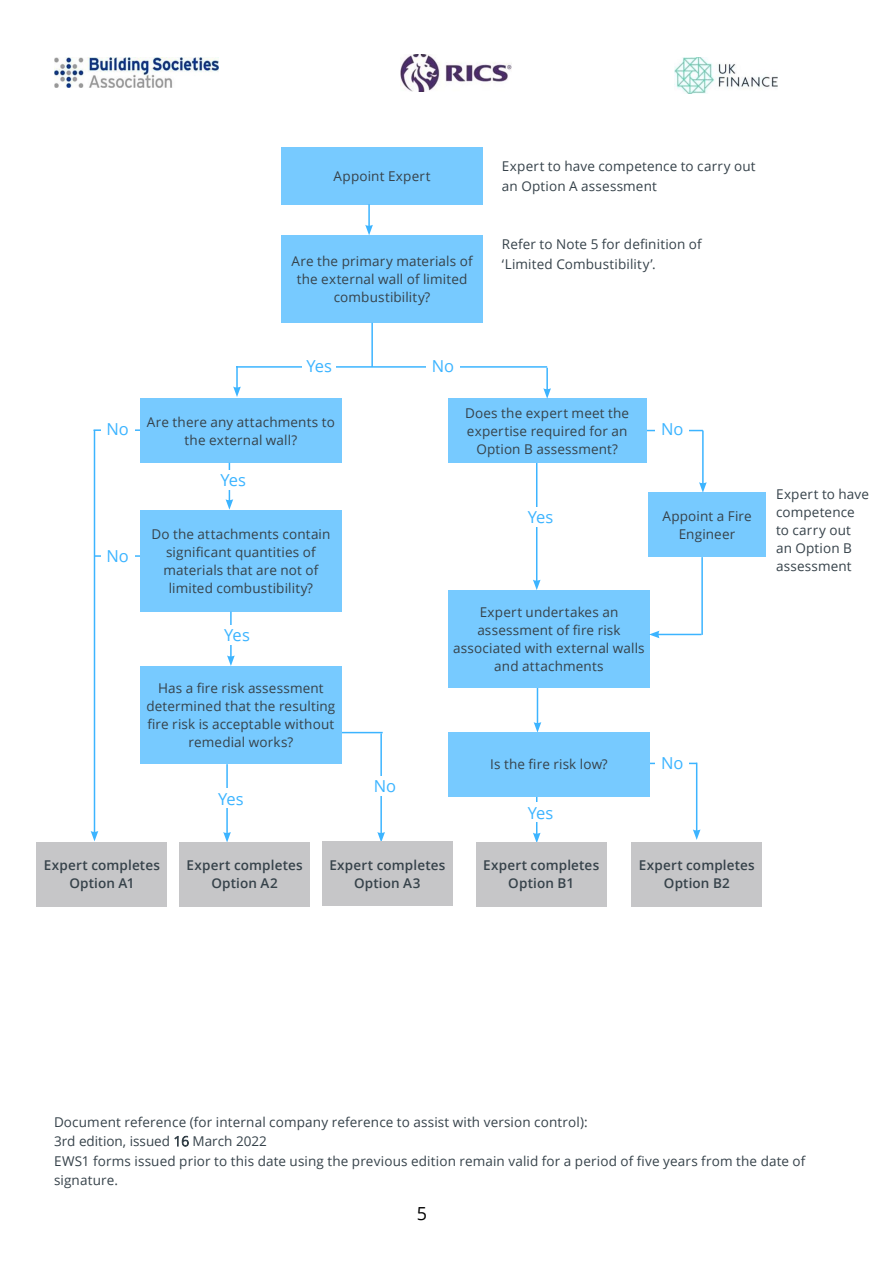
<style>
.page{position:relative;width:893px;height:1263px;background:#fff}
.page>*{position:absolute;margin:0;border:0;box-sizing:border-box;transform-origin:0 0}
.t1{font:18px "Open Sans";color:#000}
.t2{font:16.5px "Open Sans";color:#3cb4ff}
.t3{font:13.5px/18px "Open Sans";letter-spacing:.01em;color:#36424a;text-align:center}
.t4{font:600 13.5px/18px "Open Sans";letter-spacing:.01em;color:#36424a;text-align:center}
.s1{font-weight:300}
</style>
<div class="page">
<img style="left:54px;top:57px;width:165px;height:31px">
<img style="left:401px;top:54px;width:110px;height:38px">
<img style="left:675px;top:58px;width:102px;height:35px">
<hr style="left:380px;top:733px;width:2px;height:101px;background:#3cb4ff">
<svg style="left:377px;top:832px;width:8px;height:9px"></svg>
<hr style="left:588px;top:763px;width:109px;height:1px;background:#3cb4ff">
<hr style="left:594px;top:430px;width:109px;height:1px;background:#3cb4ff">
<hr style="left:536px;top:753px;width:1px;height:82px;background:#3cb4ff">
<svg style="left:533px;top:833px;width:8px;height:9px"></svg>
<hr style="left:537px;top:605px;width:1px;height:119px;background:#3cb4ff">
<svg style="left:534px;top:722px;width:7px;height:10px"></svg>
<hr style="left:319px;top:732px;width:64px;height:1px;background:#3cb4ff">
<hr style="left:94px;top:555px;width:68px;height:2px;background:#3cb4ff">
<hr style="left:94px;top:429px;width:67px;height:2px;background:#3cb4ff">
<div style="left:281px;top:147px;width:202px;height:57px;background:#77caff"></div>
<div style="left:281px;top:235px;width:202px;height:88px;background:#77caff"></div>
<div style="left:140px;top:398px;width:202px;height:65px;background:#77caff"></div>
<div style="left:140px;top:510px;width:202px;height:102px;background:#77caff"></div>
<div style="left:140px;top:666px;width:202px;height:98px;background:#77caff"></div>
<div style="left:37px;top:842px;width:130px;height:64px;background:#c6c6c8"></div>
<div style="left:448px;top:399px;width:198px;height:64px;background:#77caff"></div>
<div style="left:448px;top:590px;width:202px;height:97px;background:#77caff"></div>
<div style="left:448px;top:732px;width:202px;height:64px;background:#77caff"></div>
<div style="left:648px;top:493px;width:118px;height:64px;background:#77caff"></div>
<hr style="left:368px;top:204px;width:2px;height:23px;background:#3cb4ff">
<svg style="left:365px;top:225px;width:8px;height:10px"></svg>
<hr style="left:236px;top:366px;width:2px;height:23px;background:#3cb4ff">
<svg style="left:233px;top:386px;width:8px;height:11px"></svg>
<hr style="left:546px;top:368px;width:2px;height:22px;background:#3cb4ff">
<svg style="left:543px;top:388px;width:8px;height:11px"></svg>
<hr style="left:236px;top:366px;width:311px;height:2px;background:#3cb4ff">
<hr style="left:371px;top:323px;width:2px;height:44px;background:#3cb4ff">
<hr style="left:229px;top:463px;width:1px;height:38px;background:#3cb4ff">
<svg style="left:226px;top:499px;width:7px;height:11px"></svg>
<hr style="left:230px;top:612px;width:2px;height:46px;background:#3cb4ff">
<svg style="left:227px;top:655px;width:8px;height:11px"></svg>
<hr style="left:94px;top:430px;width:1px;height:403px;background:#3cb4ff">
<svg style="left:91px;top:831px;width:7px;height:10px"></svg>
<hr style="left:226px;top:764px;width:2px;height:70px;background:#3cb4ff">
<svg style="left:223px;top:832px;width:8px;height:10px"></svg>
<div style="left:179px;top:842px;width:131px;height:64px;background:#c6c6c8"></div>
<div style="left:322px;top:841px;width:131px;height:65px;background:#c6c6c8"></div>
<div style="left:476px;top:842px;width:131px;height:64px;background:#c6c6c8"></div>
<div style="left:631px;top:842px;width:131px;height:64px;background:#c6c6c8"></div>
<hr style="left:536px;top:463px;width:1px;height:119px;background:#3cb4ff">
<svg style="left:533px;top:580px;width:8px;height:10px"></svg>
<hr style="left:702px;top:430px;width:2px;height:54px;background:#3cb4ff">
<svg style="left:699px;top:482px;width:8px;height:11px"></svg>
<hr style="left:657px;top:634px;width:44px;height:1px;background:#3cb4ff">
<svg style="left:649px;top:631px;width:10px;height:7px"></svg>
<hr style="left:701px;top:557px;width:2px;height:78px;background:#3cb4ff">
<hr style="left:696px;top:763px;width:1px;height:69px;background:#3cb4ff">
<svg style="left:693px;top:829px;width:7px;height:11px"></svg>
<div style="left:368px;top:776px;width:34px;height:19px;background:#fff"></div>
<div style="left:101px;top:545px;width:33px;height:20px;background:#fff"></div>
<div style="left:101px;top:419px;width:33px;height:20px;background:#fff"></div>
<div style="left:426px;top:356px;width:34px;height:20px;background:#fff"></div>
<div style="left:656px;top:419px;width:33px;height:20px;background:#fff"></div>
<div style="left:656px;top:753px;width:33px;height:20px;background:#fff"></div>
<div style="left:214px;top:788px;width:34px;height:20px;background:#fff"></div>
<div style="left:220px;top:625px;width:34px;height:20px;background:#fff"></div>
<div style="left:216px;top:470px;width:34px;height:19px;background:#fff"></div>
<div style="left:302px;top:356px;width:34px;height:20px;background:#fff"></div>
<div style="left:524px;top:507px;width:33px;height:20px;background:#fff"></div>
<div style="left:524px;top:802px;width:33px;height:20px;background:#fff"></div>
<p class="t3" style="left:334px;top:167px;width:98px">Appoint Expert</p>
<p class="t3" style="left:502px;top:156px;width:255px;line-height:19.5px;text-align:left">Expert to have competence to carry out an Option A assessment</p>
<p class="t3" style="left:292px;top:252px;width:183px">Are the primary materials of the external wall of limited combustibility?</p>
<p class="t3" style="left:502px;top:234px;width:201px;line-height:19.5px;text-align:left">Refer to Note 5 for definition of ‘Limited Combustibility’.</p>
<p class="t2" style="left:106px;top:418px;width:24px">No</p>
<p class="t2" style="left:106px;top:544px;width:24px">No</p>
<p class="t2" style="left:306px;top:355px;width:27px">Yes</p>
<p class="t3" style="left:147px;top:412px;width:189px">Are there any attachments to the external wall?</p>
<p class="t2" style="left:220px;top:469px;width:27px">Yes</p>
<p class="t3" style="left:151px;top:525px;width:181px">Do the attachments contain significant quantities of materials that are not of limited combustibility?</p>
<p class="t2" style="left:224px;top:624px;width:27px">Yes</p>
<p class="t3" style="left:146px;top:679px;width:190px">Has a fire risk assessment determined that the resulting fire risk is acceptable without remedial works?</p>
<p class="t2" style="left:218px;top:787px;width:27px">Yes</p>
<p class="t2" style="left:374px;top:774px;width:24px">No</p>
<p class="t2" style="left:432px;top:355px;width:24px">No</p>
<p class="t3" style="left:465px;top:404px;width:166px">Does the expert meet the expertise required for an<br>Option B assessment?</p>
<p class="t2" style="left:528px;top:506px;width:27px">Yes</p>
<p class="t2" style="left:661px;top:418px;width:24px">No</p>
<p class="t3" style="left:662px;top:507px;width:91px">Appoint a Fire<br>Engineer</p>
<p class="t3" style="left:453px;top:603px;width:193px">Expert undertakes an assessment of fire risk associated with external walls and attachments</p>
<p class="t3" style="left:490px;top:755px;width:119px">Is the fire risk low?</p>
<p class="t2" style="left:528px;top:801px;width:27px">Yes</p>
<p class="t2" style="left:661px;top:752px;width:24px">No</p>
<p class="t4" style="left:44px;top:856px;width:118px">Expert completes<br>Option A1</p>
<p class="t4" style="left:187px;top:856px;width:118px">Expert completes<br>Option A2</p>
<p class="t4" style="left:329px;top:856px;width:118px">Expert completes<br>Option A3</p>
<p class="t4" style="left:483px;top:856px;width:118px">Expert completes<br>Option B1</p>
<p class="t4" style="left:639px;top:856px;width:118px">Expert completes<br>Option B2</p>
<p class="t3" style="left:776px;top:484px;width:95px;text-align:left">Expert to have competence to carry out an Option B assessment</p>
<p class="t3" style="left:54px;top:1111px;width:753px;line-height:19.5px;text-align:left">Document reference (for internal company reference to assist with version control):<br>3rd edition, issued <span class="s1">16</span> March 2022<br>EWS1 forms issued prior to this date using the previous edition remain valid for a period of five years from the date of signature.</p>
<h1 class="t1" style="left:417px;top:1201px;width:12px">5</h1>
</div>
